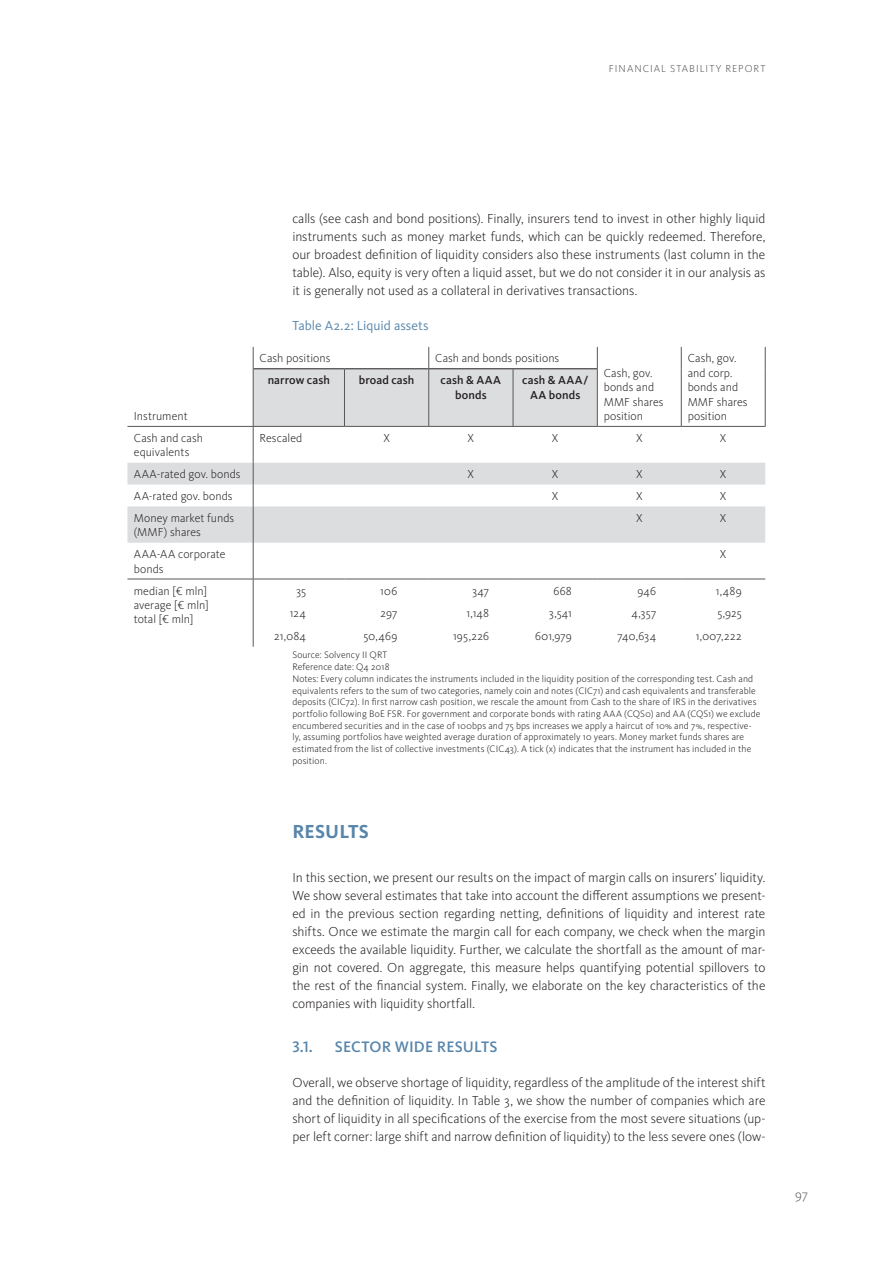
<style>
.page{position:relative;width:893px;height:1263px;background:#fff}
.page>*{position:absolute;margin:0;border:0;box-sizing:border-box;transform-origin:0 0}
.T2_no_toc{font:700 19.5px "Kievit Pro";letter-spacing:.005em;color:#5785ab}
.T3_no_toc{font:500 15.75px "Kievit Pro";letter-spacing:.01em;color:#5785ab}
.body{font:300 13.5px/18px "Kievit Pro";color:#231f20;text-align:justify}
.Figure_title{font:13.5px "Kievit Pro";color:#5785ab}
.t1{font:300 13.5px "Kievit Pro";color:#57585a}
.table_left{font:300 12px/14.4px "Kievit Pro";letter-spacing:.005em;color:#231f20}
.t2{font:500 12px/14.4px "Kievit Pro";letter-spacing:.01em;color:#231f20;text-align:center}
.table_center{font:300 12px "Kievit Pro";color:#231f20}
.t3{font:300 10.5px "Kievit Pro";letter-spacing:.095em;color:#57585a}
.t4{font:300 9.75px/11.7px "Kievit Pro";letter-spacing:.01em;color:#231f20}
</style>
<div class="page">
<svg style="left:127px;top:369px;width:638px;height:174px;fill:#dcdddf"></svg>
<hr style="left:253px;top:368px;width:91px;height:1px;background:#231f20">
<hr style="left:344px;top:368px;width:85px;height:1px;background:#231f20">
<hr style="left:429px;top:368px;width:84px;height:1px;background:#231f20">
<hr style="left:513px;top:368px;width:84px;height:1px;background:#231f20">
<hr style="left:127px;top:426px;width:126px;height:1px;background:#57585a">
<hr style="left:597px;top:426px;width:84px;height:1px;background:#57585a">
<hr style="left:681px;top:426px;width:84px;height:1px;background:#57585a">
<hr style="left:253px;top:426px;width:91px;height:1px;background:#57585a">
<hr style="left:344px;top:426px;width:85px;height:1px;background:#57585a">
<hr style="left:429px;top:426px;width:84px;height:1px;background:#57585a">
<hr style="left:513px;top:426px;width:84px;height:1px;background:#57585a">
<svg style="left:253px;top:347px;width:1px;height:22px"></svg>
<svg style="left:428px;top:347px;width:1px;height:22px"></svg>
<svg style="left:597px;top:347px;width:1px;height:22px"></svg>
<svg style="left:681px;top:347px;width:1px;height:22px"></svg>
<svg style="left:765px;top:347px;width:1px;height:22px"></svg>
<hr style="left:681px;top:369px;width:1px;height:57px;background:#57585a">
<hr style="left:765px;top:369px;width:1px;height:57px;background:#57585a">
<hr style="left:253px;top:369px;width:1px;height:57px;background:#57585a">
<hr style="left:344px;top:369px;width:1px;height:57px;background:#57585a">
<hr style="left:428px;top:369px;width:1px;height:57px;background:#57585a">
<hr style="left:513px;top:369px;width:1px;height:57px;background:#57585a">
<hr style="left:597px;top:369px;width:1px;height:57px;background:#57585a">
<hr style="left:253px;top:427px;width:1px;height:36px;background:#57585a">
<svg style="left:253px;top:463px;width:1px;height:43px"></svg>
<hr style="left:253px;top:506px;width:1px;height:37px;background:#57585a">
<hr style="left:253px;top:543px;width:1px;height:36px;background:#57585a">
<hr style="left:253px;top:579px;width:1px;height:68px;background:#57585a">
<hr style="left:127px;top:579px;width:126px;height:1px;background:#57585a">
<hr style="left:253px;top:579px;width:91px;height:1px;background:#57585a">
<hr style="left:344px;top:579px;width:85px;height:1px;background:#57585a">
<hr style="left:429px;top:579px;width:84px;height:1px;background:#57585a">
<hr style="left:513px;top:579px;width:84px;height:1px;background:#57585a">
<hr style="left:597px;top:579px;width:84px;height:1px;background:#57585a">
<hr style="left:681px;top:579px;width:84px;height:1px;background:#57585a">
<p class="t3" style="left:609px;top:62px;width:158px">FINANCIAL STABILITY REPORT</p>
<p class="table_left" style="left:134px;top:409px;width:55px">Instrument</p>
<p class="body" style="left:292px;top:209px;width:475px">calls (see cash and bond positions). Finally, insurers tend to invest in other highly liquid instruments such as money market funds, which can be quickly redeemed. Therefore, our broadest definition of liquidity considers also these instruments (last column in the table). Also, equity is very often a liquid asset, but we do not consider it in our analysis as it is generally not used as a collateral in derivatives transactions.</p>
<p class="Figure_title" style="left:292px;top:317px;width:138px">Table A2.2: Liquid assets</p>
<p class="table_left" style="left:260px;top:351px;width:72px">Cash positions</p>
<p class="table_left" style="left:435px;top:351px;width:126px">Cash and bonds positions</p>
<p class="t2" style="left:268px;top:373px;width:64px">narrow cash</p>
<p class="t2" style="left:359px;top:373px;width:57px">broad cash</p>
<p class="t2" style="left:441px;top:373px;width:62px">cash &amp; AAA bonds</p>
<p class="t2" style="left:522px;top:373px;width:67px">cash &amp; AAA/<br>AA bonds</p>
<p class="table_left" style="left:604px;top:366px;width:61px">Cash, gov. bonds and<br>MMF shares position</p>
<p class="table_left" style="left:688px;top:351px;width:61px">Cash, gov. and corp. bonds and<br>MMF shares position</p>
<p class="table_left" style="left:134px;top:431px;width:71px">Cash and cash equivalents</p>
<p class="table_left" style="left:260px;top:431px;width:44px">Rescaled</p>
<p class="table_center" style="left:383px;top:431px;width:8px">X</p>
<p class="table_center" style="left:468px;top:431px;width:8px">X</p>
<p class="table_center" style="left:552px;top:431px;width:8px">X</p>
<p class="table_center" style="left:636px;top:431px;width:8px">X</p>
<p class="table_center" style="left:720px;top:431px;width:8px">X</p>
<p class="table_left" style="left:134px;top:467px;width:108px">AAA-rated gov. bonds</p>
<p class="table_center" style="left:468px;top:467px;width:8px">X</p>
<p class="table_center" style="left:552px;top:467px;width:8px">X</p>
<p class="table_center" style="left:636px;top:467px;width:8px">X</p>
<p class="table_center" style="left:720px;top:467px;width:8px">X</p>
<p class="table_left" style="left:134px;top:489px;width:100px">AA-rated gov. bonds</p>
<p class="table_center" style="left:552px;top:489px;width:8px">X</p>
<p class="table_center" style="left:636px;top:489px;width:8px">X</p>
<p class="table_center" style="left:720px;top:489px;width:8px">X</p>
<p class="table_left" style="left:134px;top:511px;width:102px">Money market funds (MMF) shares</p>
<p class="table_center" style="left:636px;top:511px;width:8px">X</p>
<p class="table_center" style="left:720px;top:511px;width:8px">X</p>
<p class="table_left" style="left:134px;top:547px;width:93px">AAA-AA corporate bonds</p>
<p class="table_center" style="left:720px;top:547px;width:8px">X</p>
<p class="table_left" style="left:134px;top:583px;width:76px">median [€ mln] average [€ mln] total [€ mln]</p>
<p class="table_left" style="left:296px;top:583px;width:12px">35</p>
<p class="table_left" style="left:380px;top:583px;width:19px">106</p>
<p class="table_left" style="left:380px;top:606px;width:18px">297</p>
<p class="table_left" style="left:363px;top:629px;width:35px">50,469</p>
<p class="table_left" style="left:553px;top:583px;width:20px">668</p>
<p class="table_left" style="left:549px;top:606px;width:24px">3,541</p>
<p class="table_left" style="left:535px;top:629px;width:38px">601,979</p>
<p class="table_left" style="left:637px;top:583px;width:20px">946</p>
<p class="table_left" style="left:631px;top:606px;width:26px">4,357</p>
<p class="table_left" style="left:617px;top:629px;width:40px">740,634</p>
<p class="table_left" style="left:716px;top:583px;width:27px">1,489</p>
<p class="table_left" style="left:717px;top:606px;width:26px">5,925</p>
<p class="table_left" style="left:696px;top:629px;width:47px">1,007,222</p>
<p class="table_left" style="left:472px;top:583px;width:19px">347</p>
<p class="table_left" style="left:466px;top:606px;width:24px">1,148</p>
<p class="table_left" style="left:453px;top:629px;width:38px">195,226</p>
<p class="table_left" style="left:290px;top:606px;width:18px">124</p>
<p class="table_left" style="left:274px;top:629px;width:33px">21,084</p>
<p class="t4" style="left:292px;top:649px;width:96px">Source: Solvency II QRT</p>
<p class="t4" style="left:292px;top:661px;width:99px">Reference date: Q4 2018</p>
<p class="t4" style="left:292px;top:673px;width:470px">Notes: Every column indicates the instruments included in the liquidity position of the corresponding test. Cash and equivalents refers to the sum of two categories, namely coin and notes (CIC71) and cash equivalents and transferable deposits (CIC72). In first narrow cash position, we rescale the amount from Cash to the share of IRS in the derivatives portfolio following BoE FSR. For government and corporate bonds with rating AAA (CQS0) and AA (CQS1) we exclude encumbered securities and in the case of 100bps and 75 bps increases we apply a haircut of 10% and 7%, respective&shy;ly, assuming portfolios have weighted average duration of approximately 10 years. Money market funds shares are estimated from the list of collective investments (CIC43). A tick (x) indicates that the instrument has included in the position.</p>
<p class="T2_no_toc" style="left:292px;top:820px;width:78px">RESULTS</p>
<p class="body" style="left:292px;top:868px;width:475px">In this section, we present our results on the impact of margin calls on insurers’ liquidity.<br>We show several estimates that take into account the different assumptions we present&shy;ed in the previous section regarding netting, definitions of liquidity and interest rate shifts. Once we estimate the margin call for each company, we check when the margin exceeds the available liquidity. Further, we calculate the shortfall as the amount of mar&shy;gin not covered. On aggregate, this measure helps quantifying potential spillovers to the rest of the financial system. Finally, we elaborate on the key characteristics of the companies with liquidity shortfall.</p>
<p class="T3_no_toc" style="left:292px;top:1037px;width:22px">3.1.</p>
<p class="T3_no_toc" style="left:335px;top:1037px;width:164px">SECTOR WIDE RESULTS</p>
<p class="body" style="left:292px;top:1073px;width:475px">Overall, we observe shortage of liquidity, regardless of the amplitude of the interest shift and the definition of liquidity. In Table 3, we show the number of companies which are short of liquidity in all specifications of the exercise from the most severe situations (up&shy;per left corner: large shift and narrow definition of liquidity) to the less severe ones (low-</p>
<p class="t1" style="left:795px;top:1187px;width:14px">97</p>
</div>
